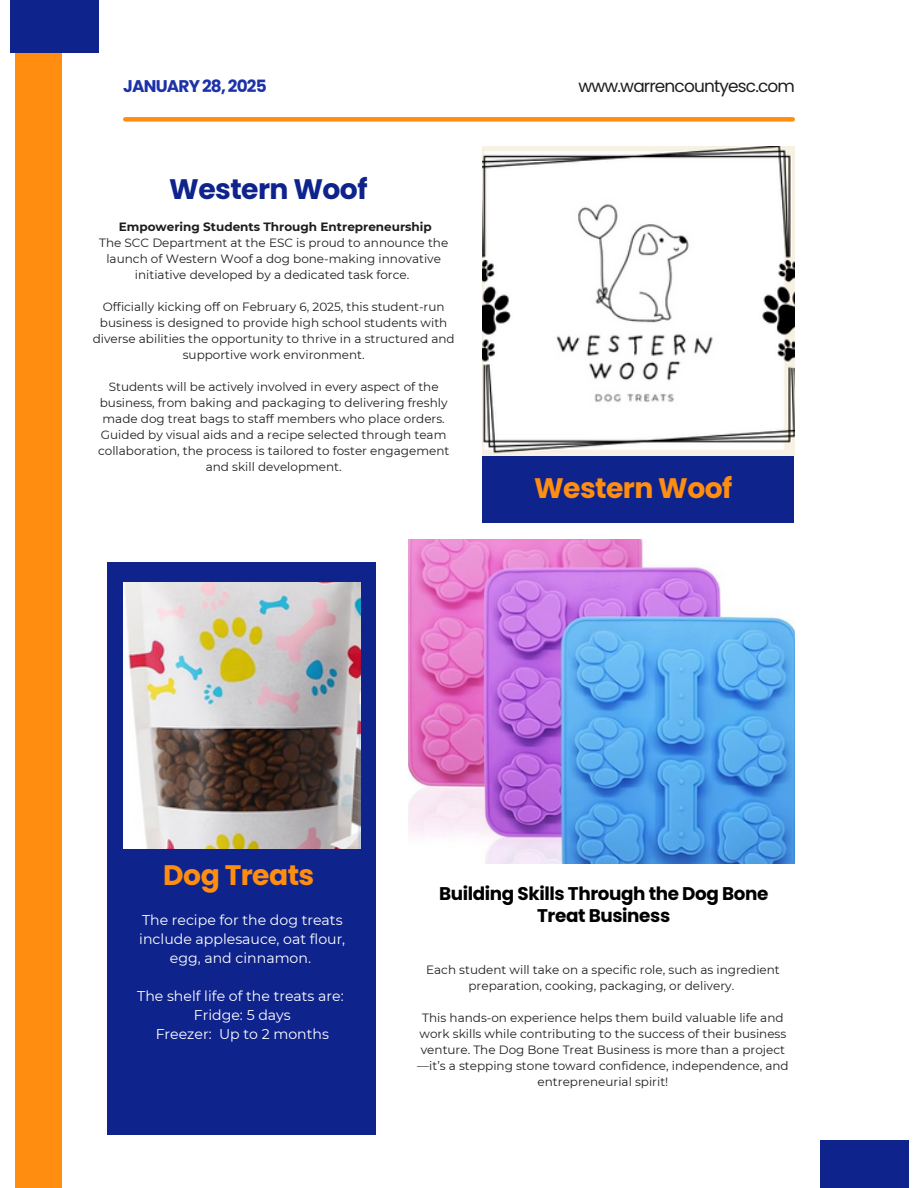
<style>
.page{position:relative;width:918px;height:1188px;background:#fff}
.page>*{position:absolute;margin:0;border:0;box-sizing:border-box;transform-origin:0 0}
.t1{font:700 28.2px "Poppins";letter-spacing:-.02em;color:#ff8d10}
.t2{font:700 28.2px "Poppins";letter-spacing:-.02em;color:#0f238d}
.t3{font:700 18.3px/21.3px "Poppins";letter-spacing:-.02em;color:#000;text-align:center}
.t4{font:16.95px "Poppins";letter-spacing:-.05em;color:#1e1e1e}
.t5{font:700 16.95px "Poppins";letter-spacing:-.05em;color:#1c32a8}
.t6{font:14.1px/19.2px "Montserrat";color:#fff;text-align:center}
.t7{font:12px/16px "Montserrat";color:#1e1e1e;text-align:center}
.t8{font:700 12px "Montserrat";color:#1e1e1e}
</style>
<div class="page">
<div style="left:16px;top:0;width:46px;height:1188px;background:#ff8d10"></div>
<img style="left:482px;top:147px;width:313px;height:309px">
<div style="left:10px;top:0;width:88px;height:53px;background:#0f238d"></div>
<div style="left:820px;top:1140px;width:89px;height:48px;background:#0f238d"></div>
<div style="left:482px;top:456px;width:311px;height:67px;background:#0f238d"></div>
<div style="left:107px;top:562px;width:269px;height:573px;background:#0f238d"></div>
<img style="left:123px;top:583px;width:237px;height:265px">
<img style="left:408px;top:540px;width:387px;height:323px">
<div style="left:125px;top:117px;width:668px;height:5px;background:#ff8d10"></div>
<p class="t5" style="left:123px;top:75px;width:145px">JANUARY 28, 2025</p>
<h1 class="t4" style="left:578px;top:75px;width:218px">www.warrencountyesc.com</h1>
<p class="t2" style="left:169px;top:169px;width:200px">Western Woof</p>
<p class="t8" style="left:119px;top:219px;width:314px">Empowering Students Through Entrepreneurship</p>
<p class="t7" style="left:99px;top:235px;width:351px">The SCC Department at the ESC is proud to announce the launch of Western Woof a dog bone-making innovative initiative developed by a dedicated task force.</p>
<p class="t7" style="left:93px;top:299px;width:363px">Officially kicking off on February 6, 2025, this student-run business is designed to provide high school students with diverse abilities the opportunity to thrive in a structured and supportive work environment.</p>
<p class="t7" style="left:98px;top:379px;width:353px">Students will be actively involved in every aspect of the business, from baking and packaging to delivering freshly made dog treat bags to staff members who place orders.<br>Guided by visual aids and a recipe selected through team collaboration, the process is tailored to foster engagement and skill development.</p>
<p class="t1" style="left:534px;top:468px;width:200px">Western Woof</p>
<h5 class="t1" style="left:163px;top:855px;width:153px">Dog Treats</h5>
<p class="t6" style="left:139px;top:910px;width:208px">The recipe for the dog treats include applesauce, oat flour, egg, and cinnamon.</p>
<h1 class="t6" style="left:137px;top:987px;width:208px">The shelf life of the treats are:<br>Fridge: 5 days<br>Freezer: Up to 2 months</h1>
<p class="t3" style="left:439px;top:883px;width:331px">Building Skills Through the Dog Bone<br>Treat Business</p>
<h5 class="t7" style="left:426px;top:962px;width:355px">Each student will take on a specific role, such as ingredient preparation, cooking, packaging, or delivery.</h5>
<h3 class="t7" style="left:417px;top:1010px;width:373px">This hands-on experience helps them build valuable life and work skills while contributing to the success of their business venture. The Dog Bone Treat Business is more than a project —it’s a stepping stone toward confidence, independence, and entrepreneurial spirit!</h3>
</div>
